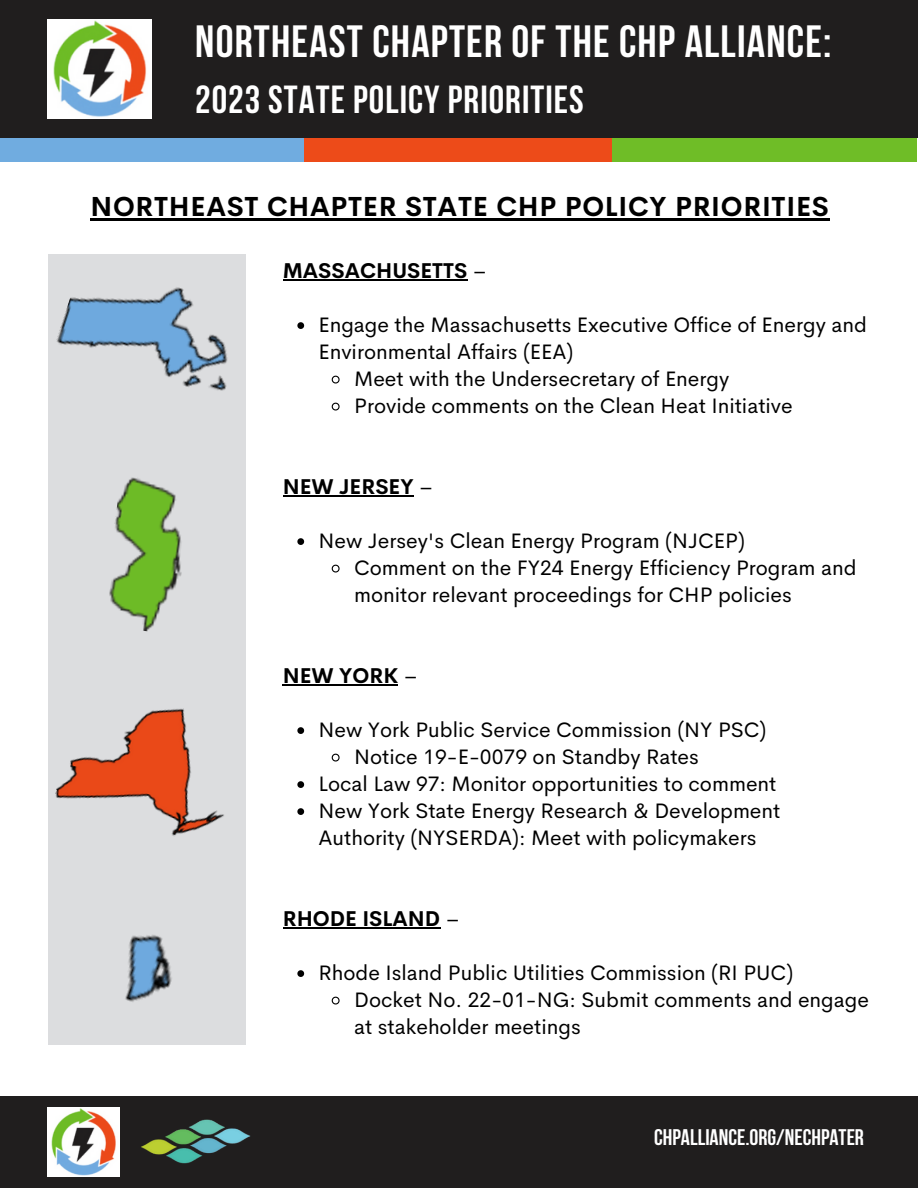
<style>
.page{position:relative;width:918px;height:1188px;background:#fff}
.page>*{position:absolute;margin:0;border:0;box-sizing:border-box;transform-origin:0 0}
.t1{font:700 45px "Bebas Neue";letter-spacing:.025em;color:#fff}
.t2{font:700 39px "Bebas Neue";letter-spacing:.025em;color:#fff}
.t3{font:700 27px "Cerebri Sans";letter-spacing:.025em;color:#000}
.t4{font:700 22.5px "Bebas Neue";color:#fff}
.t5{font:21px/27px "Cerebri Sans";color:#000}
.t6{font:700 21px "Cerebri Sans";color:#000}
.s1{font-weight:400}
</style>
<div class="page">
<svg style="left:297px;top:322px;width:7px;height:7px"></svg>
<svg style="left:331px;top:375px;width:9px;height:9px"></svg>
<svg style="left:331px;top:402px;width:9px;height:9px"></svg>
<svg style="left:297px;top:538px;width:7px;height:7px"></svg>
<svg style="left:331px;top:564px;width:9px;height:9px"></svg>
<svg style="left:297px;top:727px;width:7px;height:7px"></svg>
<svg style="left:331px;top:753px;width:9px;height:9px"></svg>
<svg style="left:297px;top:781px;width:7px;height:7px"></svg>
<svg style="left:297px;top:808px;width:7px;height:7px"></svg>
<svg style="left:297px;top:970px;width:7px;height:7px"></svg>
<svg style="left:331px;top:996px;width:9px;height:9px"></svg>
<hr style="left:283px;top:279px;width:184px;height:2px;background:#000">
<hr style="left:283px;top:495px;width:131px;height:2px;background:#000">
<hr style="left:283px;top:684px;width:115px;height:2px;background:#000">
<hr style="left:283px;top:927px;width:157px;height:2px;background:#000">
<div style="left:0;top:98px;width:307px;height:63px;background:#70ace0"></div>
<div style="left:305px;top:98px;width:310px;height:63px;background:#ed4b19"></div>
<div style="left:612px;top:98px;width:305px;height:63px;background:#6fbd27"></div>
<div style="left:0;top:0;width:918px;height:137px;background:#201e1e"></div>
<img style="left:48px;top:20px;width:103px;height:99px">
<div style="left:0;top:1096px;width:918px;height:92px;background:#201e1e"></div>
<img style="left:141px;top:1119px;width:109px;height:45px">
<img style="left:48px;top:1108px;width:72px;height:68px">
<div style="left:48px;top:254px;width:198px;height:791px;background:#dcdddf"></div>
<img style="left:55px;top:708px;width:169px;height:128px">
<img style="left:56px;top:287px;width:172px;height:104px">
<img style="left:109px;top:477px;width:73px;height:155px">
<img style="left:125px;top:935px;width:47px;height:67px">
<hr style="left:90px;top:218px;width:740px;height:3px;background:#000">
<h1 class="t1" style="left:195px;top:23px;width:638px">NORTHEAST CHAPTER OF THE CHP ALLIANCE:</h1>
<h2 class="t2" style="left:195px;top:84px;width:390px">2023 STATE POLICY PRIORITIES</h2>
<p class="t3" style="left:90px;top:189px;width:740px">NORTHEAST CHAPTER STATE CHP POLICY PRIORITIES</p>
<p class="t6" style="left:283px;top:257px;width:206px">MASSACHUSETTS <span class="s1">–</span></p>
<p class="t5" style="left:318px;top:311px;width:550px">Engage the Massachusetts Executive Office of Energy and</p>
<p class="t5" style="left:318px;top:338px;width:256px">Environmental Affairs (EEA)</p>
<p class="t5" style="left:354px;top:365px;width:377px">Meet with the Undersecretary of Energy</p>
<p class="t5" style="left:354px;top:392px;width:440px">Provide comments on the Clean Heat Initiative</p>
<p class="t6" style="left:283px;top:473px;width:152px">NEW JERSEY <span class="s1">–</span></p>
<p class="t5" style="left:354px;top:527px;width:504px;text-indent:-36px">New Jersey's Clean Energy Program (NJCEP)<br>Comment on the FY24 Energy Efficiency Program and monitor relevant proceedings for CHP policies</p>
<p class="t6" style="left:283px;top:662px;width:136px">NEW YORK <span class="s1">–</span></p>
<p class="t5" style="left:318px;top:716px;width:450px">New York Public Service Commission (NY PSC)</p>
<p class="t5" style="left:354px;top:743px;width:346px">Notice 19-E-0079 on Standby Rates</p>
<p class="t5" style="left:318px;top:770px;width:459px">Local Law 97: Monitor opportunities to comment</p>
<p class="t5" style="left:318px;top:797px;width:463px">New York State Energy Research &amp; Development</p>
<p class="t5" style="left:318px;top:824px;width:440px">Authority (NYSERDA): Meet with policymakers</p>
<p class="t6" style="left:283px;top:905px;width:178px">RHODE ISLAND <span class="s1">–</span></p>
<p class="t5" style="left:354px;top:959px;width:516px;text-indent:-36px">Rhode Island Public Utilities Commission (RI PUC)<br>Docket No. 22-01-NG: Submit comments and engage at stakeholder meetings</p>
<p class="t4" style="left:654px;top:1128px;width:211px">CHPALLIANCE.ORG/NECHPATER</p>
</div>
